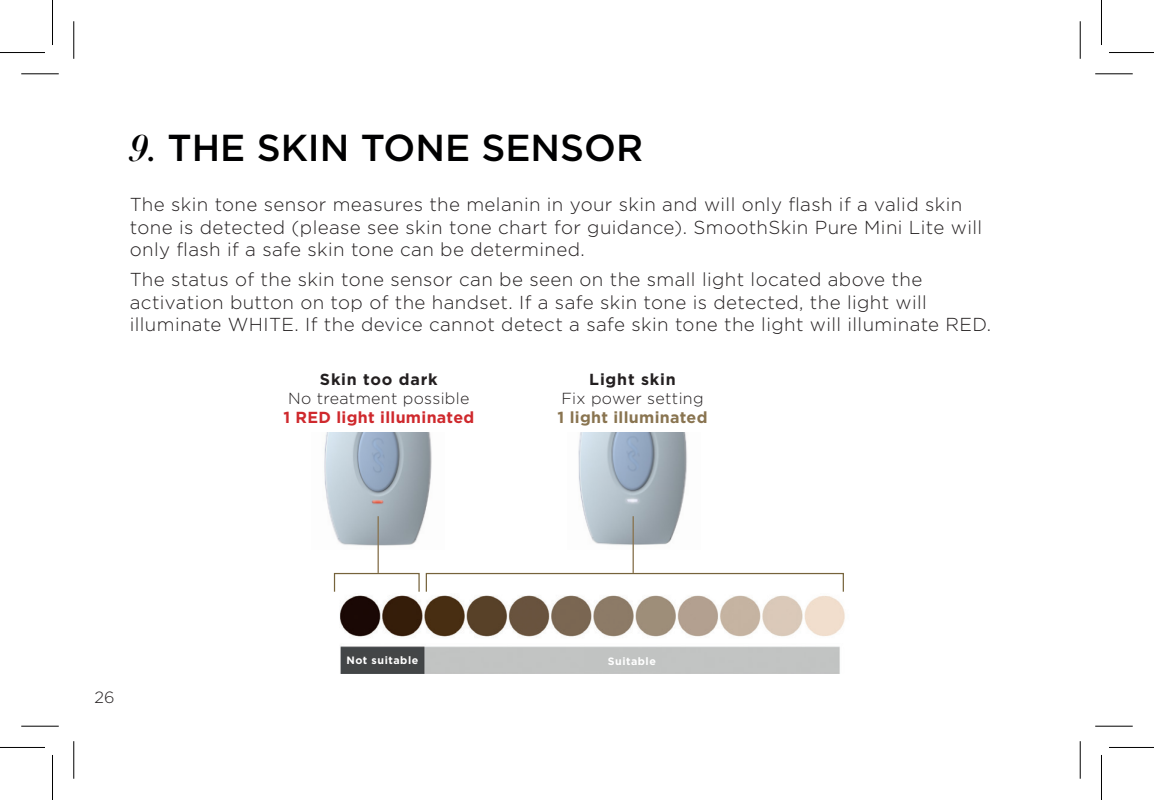
<style>
.page{position:relative;width:1154px;height:800px;background:#fff}
.page>*{position:absolute;margin:0;border:0;box-sizing:border-box;transform-origin:0 0}
.Section_Headings{font:500 37.5px "Gotham";color:#000001}
.Body_-_main{font:300 18.75px/22.5px "Gotham";letter-spacing:.02em;color:#231f20}
.t1{font:300 16.25px "Gotham";color:#231f20}
.Body_-_main-2{font:300 16px "Gotham";letter-spacing:.02em;color:#231f20}
.Body_-_main-3{font:700 16px "Gotham";letter-spacing:.05em;color:#231f20}
.Body_-_main-4{font:700 16px "Gotham";letter-spacing:.02em;color:#cf292d}
.Body_-_main-5{font:700 16px "Gotham";letter-spacing:.02em;color:#897450}
.Body_Copy_5pt{font:700 10.75px "Gotham";letter-spacing:.05em;color:#fff}
.s1{font-family:"Didot LT Pro";font-weight:700;font-style:italic}
</style>
<div class="page">
<img style="left:324px;top:432px;width:108px;height:114px">
<img style="left:339px;top:595px;width:506px;height:79px">
<img style="left:578px;top:432px;width:109px;height:113px">
<div style="left:426px;top:573px;width:418px;height:19px;border:1px solid #76633b"></div>
<div style="left:334px;top:573px;width:86px;height:19px;border:1px solid #76633b"></div>
<hr style="left:632px;top:516px;width:2px;height:57px;background:#897450">
<hr style="left:377px;top:516px;width:2px;height:57px;background:#897450">
<svg style="left:1079px;top:21px;width:1px;height:38px"></svg>
<svg style="left:1079px;top:741px;width:1px;height:37px"></svg>
<hr style="left:21px;top:73px;width:38px;height:1px;background:#000">
<hr style="left:1095px;top:73px;width:38px;height:1px;background:#000">
<hr style="left:21px;top:725px;width:38px;height:1px;background:#000">
<hr style="left:1095px;top:725px;width:38px;height:1px;background:#000">
<hr style="left:73px;top:21px;width:1px;height:38px;background:#000">
<hr style="left:73px;top:741px;width:1px;height:37px;background:#000">
<hr style="left:1080px;top:21px;width:1px;height:38px;background:#000">
<hr style="left:1080px;top:741px;width:1px;height:37px;background:#000">
<hr style="left:0;top:52px;width:45px;height:1px;background:#000">
<hr style="left:1109px;top:52px;width:45px;height:1px;background:#000">
<hr style="left:0;top:747px;width:45px;height:1px;background:#000">
<hr style="left:1109px;top:747px;width:45px;height:1px;background:#000">
<hr style="left:52px;top:0;width:1px;height:45px;background:#000">
<hr style="left:52px;top:754px;width:1px;height:45px;background:#000">
<hr style="left:1101px;top:0;width:1px;height:45px;background:#000">
<hr style="left:1101px;top:754px;width:1px;height:45px;background:#000">
<p class="Section_Headings" style="left:130px;top:123px;width:515px"><span class="s1">9.</span> THE SKIN TONE SENSOR</p>
<p class="Body_-_main" style="left:130px;top:193px;width:854px">The skin tone sensor measures the melanin in your skin and will only flash if a valid skin tone is detected (please see skin tone chart for guidance). SmoothSkin Pure Mini Lite will only flash if a safe skin tone can be determined.</p>
<p class="Body_-_main" style="left:130px;top:268px;width:863px">The status of the skin tone sensor can be seen on the small light located above the activation button on top of the handset. If a safe skin tone is detected, the light will illuminate WHITE. If the device cannot detect a safe skin tone the light will illuminate RED.</p>
<p class="Body_-_main-3" style="left:320px;top:368px;width:119px">Skin too dark</p>
<p class="Body_-_main-2" style="left:288px;top:388px;width:183px">No treatment possible</p>
<p class="Body_-_main-4" style="left:283px;top:407px;width:192px">1 RED light illuminated</p>
<p class="Body_-_main-3" style="left:589px;top:368px;width:88px">Light skin</p>
<p class="Body_-_main-2" style="left:561px;top:388px;width:144px">Fix power setting</p>
<p class="Body_-_main-5" style="left:557px;top:407px;width:152px">1 light illuminated</p>
<p class="t1" style="left:95px;top:686px;width:22px">26</p>
<p class="Body_Copy_5pt" style="left:346px;top:652px;width:73px">Not suitable</p>
<p class="Body_Copy_5pt" style="left:608px;top:654px;width:50px">Suitable</p>
</div>
